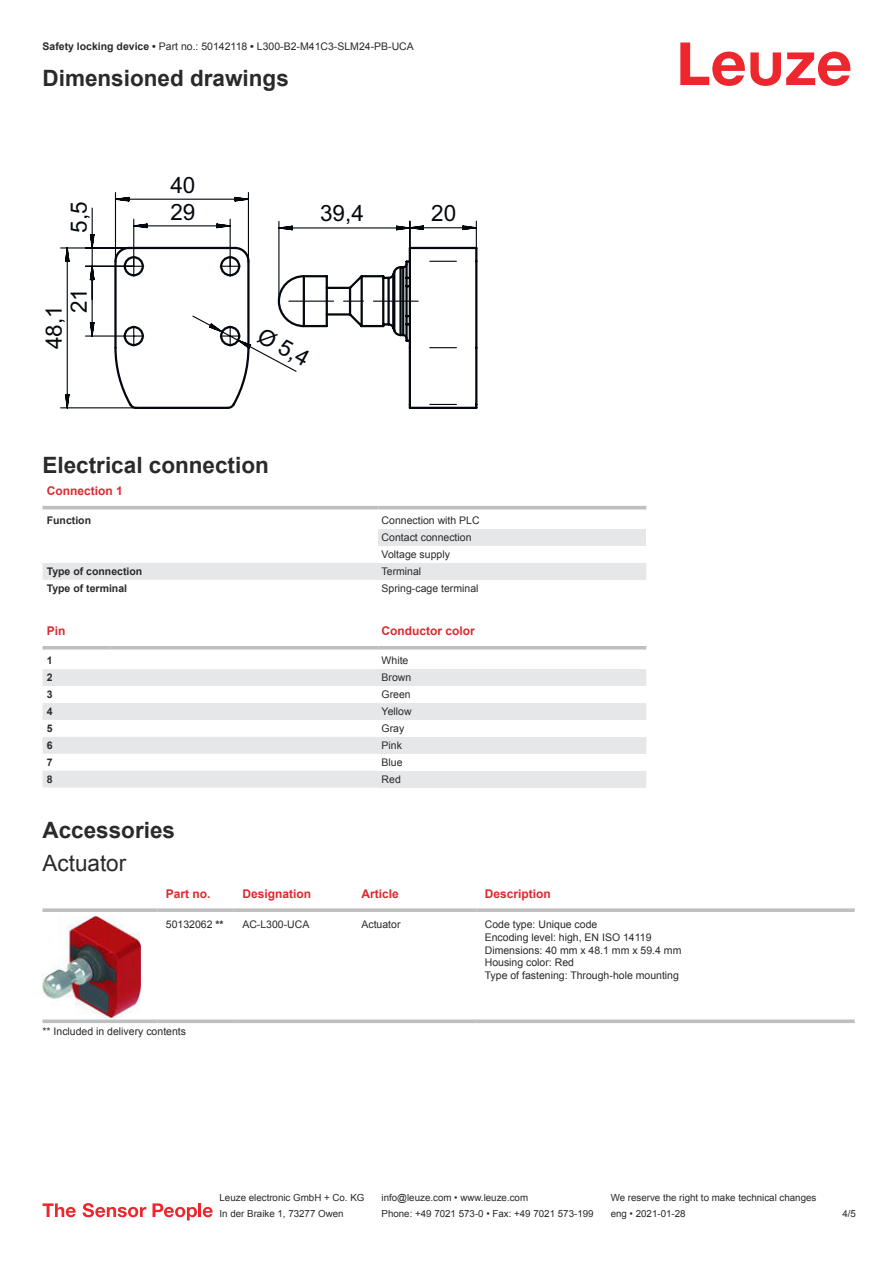
<style>
.page{position:relative;width:893px;height:1263px;background:#fff}
.page>*{position:absolute;margin:0;border:0;box-sizing:border-box;transform-origin:0 0}
.t1{font:700 22.5px "Arial";color:#2b292a}
.t2{font:22.5px/25px "Arial";color:#03080e}
.t3{font:22.5px "Arial";color:#2b292a}
.t4{font:700 12px "Arial";color:#db2a30}
.t5{font:10.5px/12.6px "Arial";color:#2b292a}
.t6{font:700 10.5px "Arial";color:#2b292a}
.t7{font:9.75px "Arial";color:#2b292a}
.s1{font-weight:700}
</style>
<div class="page">
<svg style="left:680px;top:43px;width:170px;height:43px"></svg>
<svg style="left:43px;top:509px;width:603px;height:1px"></svg>
<hr style="left:43px;top:506px;width:335px;height:3px;background:#bdbfc1">
<hr style="left:378px;top:506px;width:268px;height:3px;background:#bdbfc1">
<div style="left:43px;top:563px;width:335px;height:17px;background:#e6e7e9"></div>
<div style="left:378px;top:529px;width:268px;height:17px;background:#e6e7e9"></div>
<div style="left:378px;top:563px;width:268px;height:17px;background:#e6e7e9"></div>
<svg style="left:43px;top:649px;width:603px;height:1px"></svg>
<svg style="left:43px;top:669px;width:335px;height:118px;fill:#e6e7e9"></svg>
<hr style="left:43px;top:646px;width:68px;height:3px;background:#bdbfc1">
<hr style="left:111px;top:646px;width:267px;height:3px;background:#bdbfc1">
<hr style="left:378px;top:646px;width:268px;height:3px;background:#bdbfc1">
<div style="left:378px;top:669px;width:268px;height:17px;background:#e6e7e9"></div>
<div style="left:378px;top:703px;width:268px;height:17px;background:#e6e7e9"></div>
<div style="left:378px;top:737px;width:268px;height:17px;background:#e6e7e9"></div>
<div style="left:378px;top:771px;width:268px;height:16px;background:#e6e7e9"></div>
<svg style="left:43px;top:908px;width:114px;height:4px"></svg>
<svg style="left:157px;top:908px;width:77px;height:4px"></svg>
<svg style="left:234px;top:908px;width:119px;height:4px"></svg>
<svg style="left:353px;top:908px;width:123px;height:4px"></svg>
<svg style="left:476px;top:908px;width:379px;height:4px;fill:#bec0c2"></svg>
<svg style="left:43px;top:1019px;width:114px;height:4px"></svg>
<svg style="left:157px;top:1019px;width:77px;height:4px"></svg>
<svg style="left:234px;top:1019px;width:119px;height:4px"></svg>
<svg style="left:353px;top:1019px;width:123px;height:4px"></svg>
<svg style="left:476px;top:1019px;width:379px;height:4px;fill:#bdbfc1"></svg>
<img style="left:43px;top:916px;width:97px;height:101px">
<svg style="left:43px;top:1203px;width:33px;height:14px"></svg>
<svg style="left:83px;top:1203px;width:63px;height:14px"></svg>
<svg style="left:153px;top:1203px;width:44px;height:17px"></svg>
<hr style="left:198px;top:1203px;width:3px;height:14px;background:#ed272d">
<svg style="left:203px;top:1207px;width:10px;height:10px"></svg>
<svg style="left:60px;top:192px;width:189px;height:217px"></svg>
<svg style="left:123px;top:220px;width:354px;height:186px"></svg>
<p class="t5" style="left:43px;top:41px;width:373px"><span class="s1">Safety locking device •</span> Part no.: 50142118 <span class="s1">•</span> L300-B2-M41C3-SLM24-PB-UCA</p>
<h1 class="t1" style="left:43px;top:70px;width:248px">Dimensioned drawings</h1>
<h1 class="t2" style="left:170px;top:173px;width:27px">40</h1>
<h1 class="t2" style="left:68px;top:233px;width:33px;rotate:-90deg">5,5</h1>
<h1 class="t2" style="left:170px;top:201px;width:27px">29</h1>
<h1 class="t2" style="left:43px;top:313px;width:27px;text-indent:-36px;rotate:-90deg">48,1<br>21</h1>
<h1 class="t2" style="left:320px;top:202px;width:45px">39,4</h1>
<h1 class="t2" style="left:431px;top:202px;width:27px">20</h1>
<h1 class="t2" style="left:265px;top:324px;width:57px;rotate:29deg">Ø 5,4</h1>
<h1 class="t1" style="left:43px;top:457px;width:228px">Electrical connection</h1>
<p class="t4" style="left:47px;top:486px;width:78px">Connection 1</p>
<p class="t6" style="left:47px;top:517px;width:46px">Function</p>
<p class="t5" style="left:382px;top:513px;width:100px;line-height:17px">Connection with PLC<br>Contact connection<br>Voltage supply</p>
<p class="t6" style="left:47px;top:567px;width:97px">Type of connection</p>
<p class="t5" style="left:382px;top:566px;width:41px">Terminal</p>
<p class="t6" style="left:47px;top:584px;width:82px">Type of terminal</p>
<p class="t5" style="left:382px;top:583px;width:98px">Spring-cage terminal</p>
<p class="t4" style="left:47px;top:626px;width:20px">Pin</p>
<p class="t4" style="left:382px;top:626px;width:95px">Conductor color</p>
<p class="t6" style="left:47px;top:657px;width:7px">1</p>
<p class="t5" style="left:382px;top:655px;width:28px">White</p>
<p class="t6" style="left:47px;top:674px;width:7px">2</p>
<p class="t5" style="left:382px;top:672px;width:31px">Brown</p>
<p class="t6" style="left:47px;top:691px;width:7px">3</p>
<p class="t5" style="left:382px;top:689px;width:31px">Green</p>
<p class="t6" style="left:47px;top:707px;width:7px">4</p>
<p class="t5" style="left:382px;top:706px;width:31px">Yellow</p>
<p class="t6" style="left:47px;top:724px;width:7px">5</p>
<p class="t5" style="left:382px;top:723px;width:24px">Gray</p>
<p class="t6" style="left:47px;top:741px;width:7px">6</p>
<p class="t5" style="left:382px;top:740px;width:22px">Pink</p>
<p class="t6" style="left:47px;top:758px;width:7px">7</p>
<p class="t5" style="left:382px;top:757px;width:23px">Blue</p>
<p class="t6" style="left:47px;top:775px;width:7px">8</p>
<p class="t5" style="left:382px;top:774px;width:21px">Red</p>
<h1 class="t1" style="left:43px;top:821px;width:134px">Accessories</h1>
<h1 class="t3" style="left:43px;top:855px;width:85px">Actuator</h1>
<p class="t4" style="left:166px;top:889px;width:46px">Part no.</p>
<p class="t4" style="left:242px;top:889px;width:70px">Designation</p>
<p class="t4" style="left:361px;top:889px;width:39px">Article</p>
<p class="t4" style="left:485px;top:889px;width:68px">Description</p>
<p class="t5" style="left:166px;top:919px;width:59px">50132062 <span class="s1">**</span></p>
<p class="t5" style="left:242px;top:919px;width:69px">AC-L300-UCA</p>
<p class="t5" style="left:361px;top:919px;width:41px">Actuator</p>
<p class="t5" style="left:485px;top:919px;width:198px">Code type: Unique code<br>Encoding level: high, EN ISO 14119<br>Dimensions: 40 mm x 48.1 mm x 59.4 mm<br>Housing color: Red<br>Type of fastening: Through-hole mounting</p>
<p class="t5" style="left:43px;top:1026px;width:145px">** Included in delivery contents</p>
<p class="t7" style="left:220px;top:1194px;width:146px">Leuze electronic GmbH + Co. KG</p>
<p class="t7" style="left:381px;top:1194px;width:148px">info@leuze.com • www.leuze.com</p>
<p class="t7" style="left:611px;top:1194px;width:207px">We reserve the right to make technical changes</p>
<p class="t7" style="left:220px;top:1210px;width:126px">In der Braike 1, 73277 Owen</p>
<p class="t7" style="left:381px;top:1210px;width:214px">Phone: +49 7021 573-0 • Fax: +49 7021 573-199</p>
<p class="t7" style="left:611px;top:1210px;width:76px">eng • 2021-01-28</p>
<p class="t7" style="left:842px;top:1210px;width:15px">4 /5</p>
</div>
